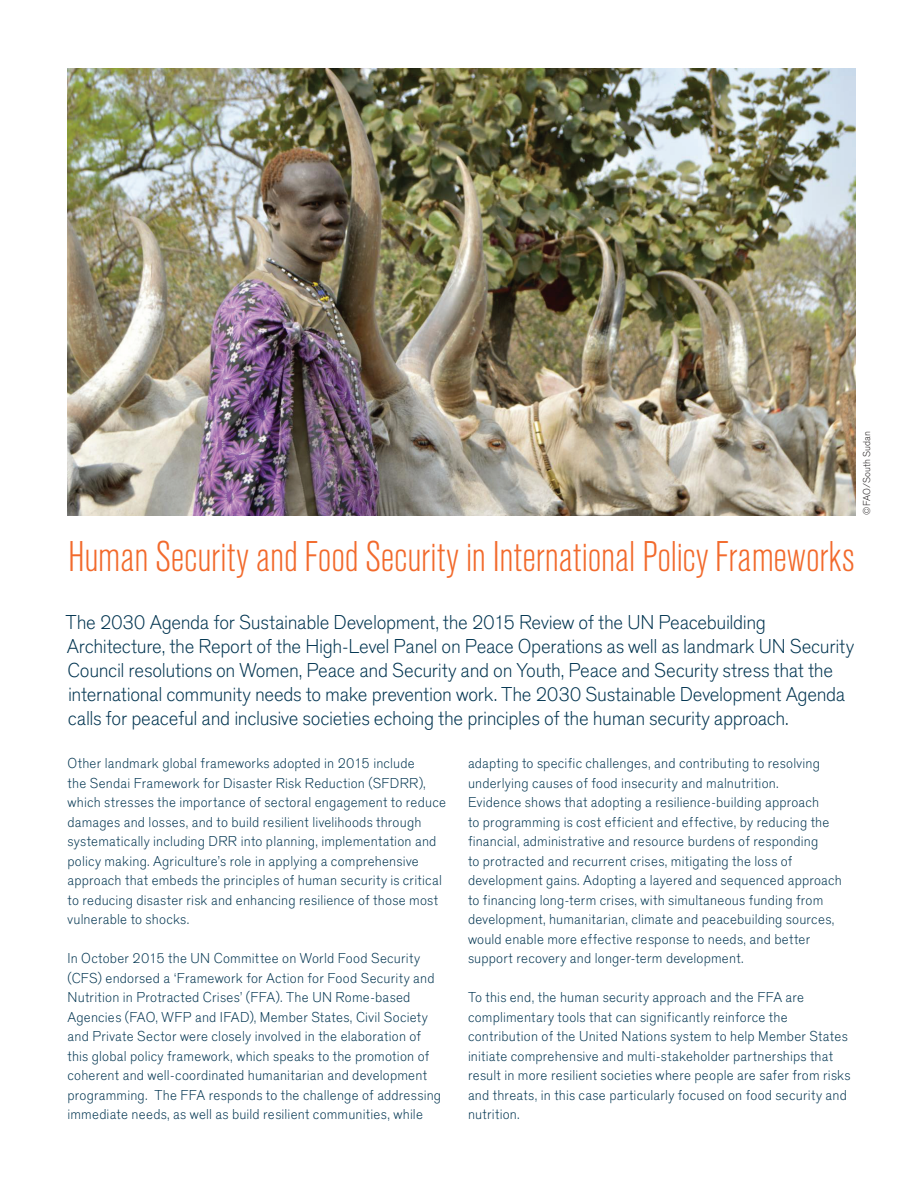
<style>
.page{position:relative;width:918px;height:1188px;background:#fff}
.page>*{position:absolute;margin:0;border:0;box-sizing:border-box;transform-origin:0 0}
.t1{font:45px "A Grotesk Lgt Cnd";letter-spacing:-.005em;color:#f26a2c}
.t2{font:21px/24px "A Grotesk Lgt";letter-spacing:-.02em;color:#003450}
.t3{font:15px/19.5px "A Grotesk Lgt";letter-spacing:.01em;color:#003450}
.t4{font:10.5px "A Grotesk Lgt";color:#231f20}
</style>
<div class="page">
<img style="left:68px;top:68px;width:787px;height:447px">
<p class="t4" style="left:860px;top:515px;width:85px;rotate:-90deg">©FAO/South Sudan</p>
<h1 class="t1" style="left:68px;top:526px;width:788px">Human Security and Food Security in International Policy Frameworks</h1>
<p class="t2" style="left:66px;top:611px;width:790px">The 2030 Agenda for Sustainable Development, the 2015 Review of the UN Peacebuilding Architecture, the Report of the High-Level Panel on Peace Operations as well as landmark UN Security Council resolutions on Women, Peace and Security and on Youth, Peace and Security stress that the international community needs to make prevention work. The 2030 Sustainable Development Agenda calls for peaceful and inclusive societies echoing the principles of the human security approach.</p>
<p class="t3" style="left:68px;top:755px;width:380px">Other landmark global frameworks adopted in 2015 include<br>the Sendai Framework for Disaster Risk Reduction (SFDRR), which stresses the importance of sectoral engagement to reduce damages and losses, and to build resilient livelihoods through systematically including DRR into planning, implementation and policy making. Agriculture’s role in applying a comprehensive approach that embeds the principles of human security is critical to reducing disaster risk and enhancing resilience of those most vulnerable to shocks.</p>
<p class="t3" style="left:68px;top:950px;width:375px">In October 2015 the UN Committee on World Food Security (CFS) endorsed a ‘Framework for Action for Food Security and Nutrition in Protracted Crises’ (FFA). The UN Rome-based Agencies (FAO, WFP and IFAD), Member States, Civil Society and Private Sector were closely involved in the elaboration of this global policy framework, which speaks to the promotion of coherent and well-coordinated humanitarian and development programming. The FFA responds to the challenge of addressing immediate needs, as well as build resilient communities, while</p>
<p class="t3" style="left:468px;top:755px;width:375px">adapting to specific challenges, and contributing to resolving underlying causes of food insecurity and malnutrition.<br>Evidence shows that adopting a resilience-building approach<br>to programming is cost efficient and effective, by reducing the financial, administrative and resource burdens of responding<br>to protracted and recurrent crises, mitigating the loss of development gains. Adopting a layered and sequenced approach to financing long-term crises, with simultaneous funding from development, humanitarian, climate and peacebuilding sources, would enable more effective response to needs, and better support recovery and longer-term development.</p>
<p class="t3" style="left:468px;top:989px;width:384px">To this end, the human security approach and the FFA are complimentary tools that can significantly reinforce the contribution of the United Nations system to help Member States initiate comprehensive and multi-stakeholder partnerships that result in more resilient societies where people are safer from risks and threats, in this case particularly focused on food security and nutrition.</p>
</div>
